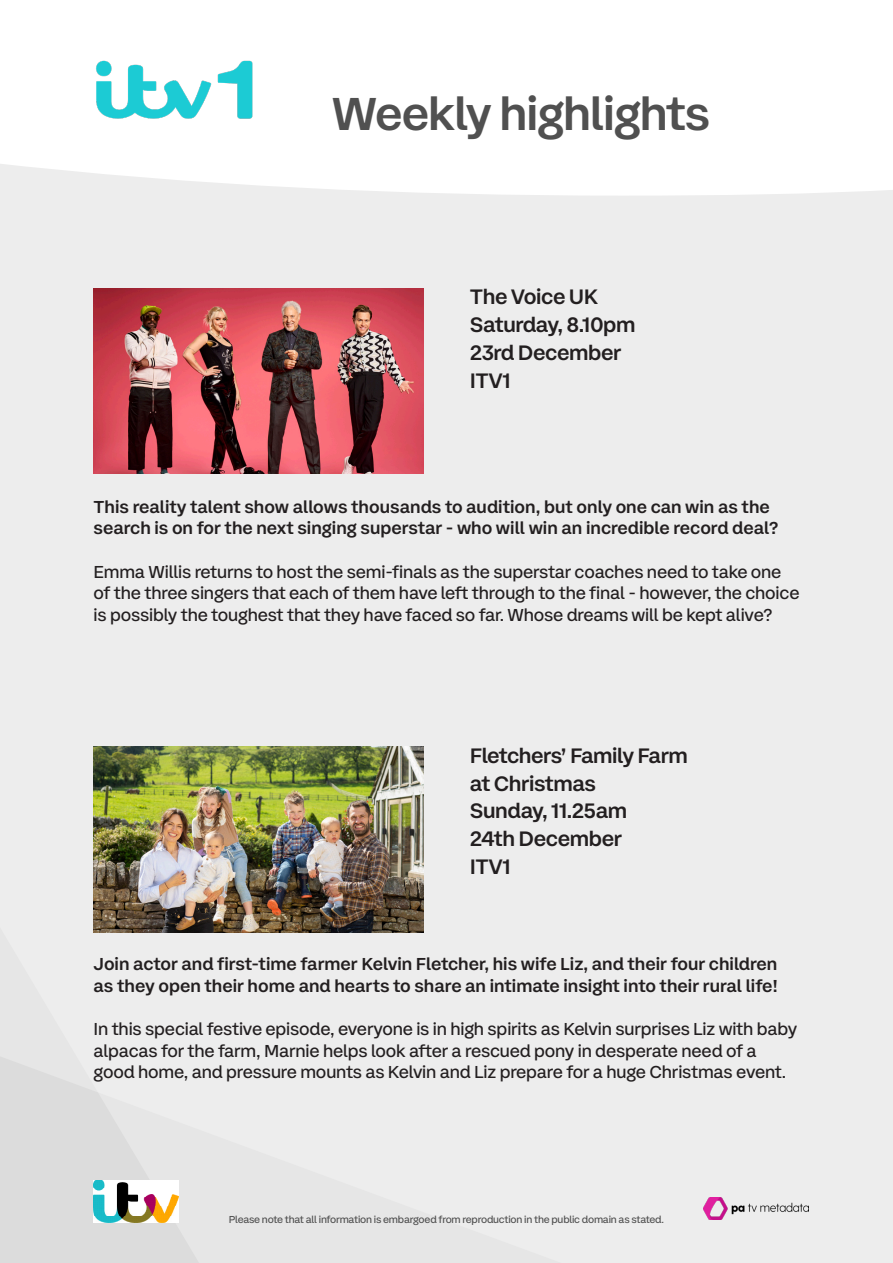
<style>
.page{position:relative;width:893px;height:1263px;background:#ededed}
.page>*{position:absolute;margin:0;border:0;box-sizing:border-box;transform-origin:0 0}
.t1{font:500 48px "ITV Display Sans";letter-spacing:-.02em;color:#505050}
.Programme_Heading{font:500 21.75px "ITV Display Sans";letter-spacing:-.02em;color:#231f20}
.Intro_Text{font:18px/21.6px "ITV Display Sans";letter-spacing:-.01em;color:#231f20}
.Intro_Text-2{font:500 18px/21.6px "ITV Display Sans";color:#231f20}
.t2{font:10.5px "ITV Display Sans";letter-spacing:-.02em;color:#505050}
</style>
<div class="page">
<svg style="left:0;top:1056px;width:199px;height:207px"></svg>
<img style="left:94px;top:1180px;width:85px;height:42px">
<div style="left:0;top:0;width:893px;height:196px;background:#fff"></div>
<img style="left:94px;top:57px;width:162px;height:65px">
<img style="left:94px;top:288px;width:329px;height:185px">
<img style="left:94px;top:747px;width:329px;height:185px">
<img style="left:704px;top:1197px;width:104px;height:22px">
<h1 class="t1" style="left:332px;top:83px;width:380px">Weekly highlights</h1>
<p class="Programme_Heading" style="left:470px;top:283px;width:130px">The Voice UK</p>
<p class="Programme_Heading" style="left:470px;top:311px;width:167px">Saturday, 8.10pm</p>
<p class="Programme_Heading" style="left:470px;top:339px;width:153px">23rd December</p>
<p class="Programme_Heading" style="left:470px;top:366px;width:42px">ITV1</p>
<p class="Intro_Text-2" style="left:94px;top:496px;width:686px">This reality talent show allows thousands to audition, but only one can win as the search is on for the next singing superstar - who will win an incredible record deal?</p>
<p class="Intro_Text" style="left:94px;top:561px;width:707px">Emma Willis returns to host the semi-finals as the superstar coaches need to take one of the three singers that each of them have left through to the final - however, the choice is possibly the toughest that they have faced so far. Whose dreams will be kept alive?</p>
<p class="Programme_Heading" style="left:470px;top:742px;width:220px">Fletchers’ Family Farm</p>
<p class="Programme_Heading" style="left:470px;top:769px;width:128px">at Christmas</p>
<p class="Programme_Heading" style="left:470px;top:797px;width:159px">Sunday, 11.25am</p>
<p class="Programme_Heading" style="left:470px;top:825px;width:154px">24th December</p>
<p class="Programme_Heading" style="left:470px;top:853px;width:42px">ITV1</p>
<p class="Intro_Text-2" style="left:94px;top:953px;width:686px">Join actor and first-time farmer Kelvin Fletcher, his wife Liz, and their four children as they open their home and hearts to share an intimate insight into their rural life!</p>
<p class="Intro_Text" style="left:94px;top:1018px;width:705px">In this special festive episode, everyone is in high spirits as Kelvin surprises Liz with baby alpacas for the farm, Marnie helps look after a rescued pony in desperate need of a good home, and pressure mounts as Kelvin and Liz prepare for a huge Christmas event.</p>
<p class="t2" style="left:229px;top:1212px;width:437px">Please note that all information is embargoed from reproduction in the public domain as stated.</p>
</div>
